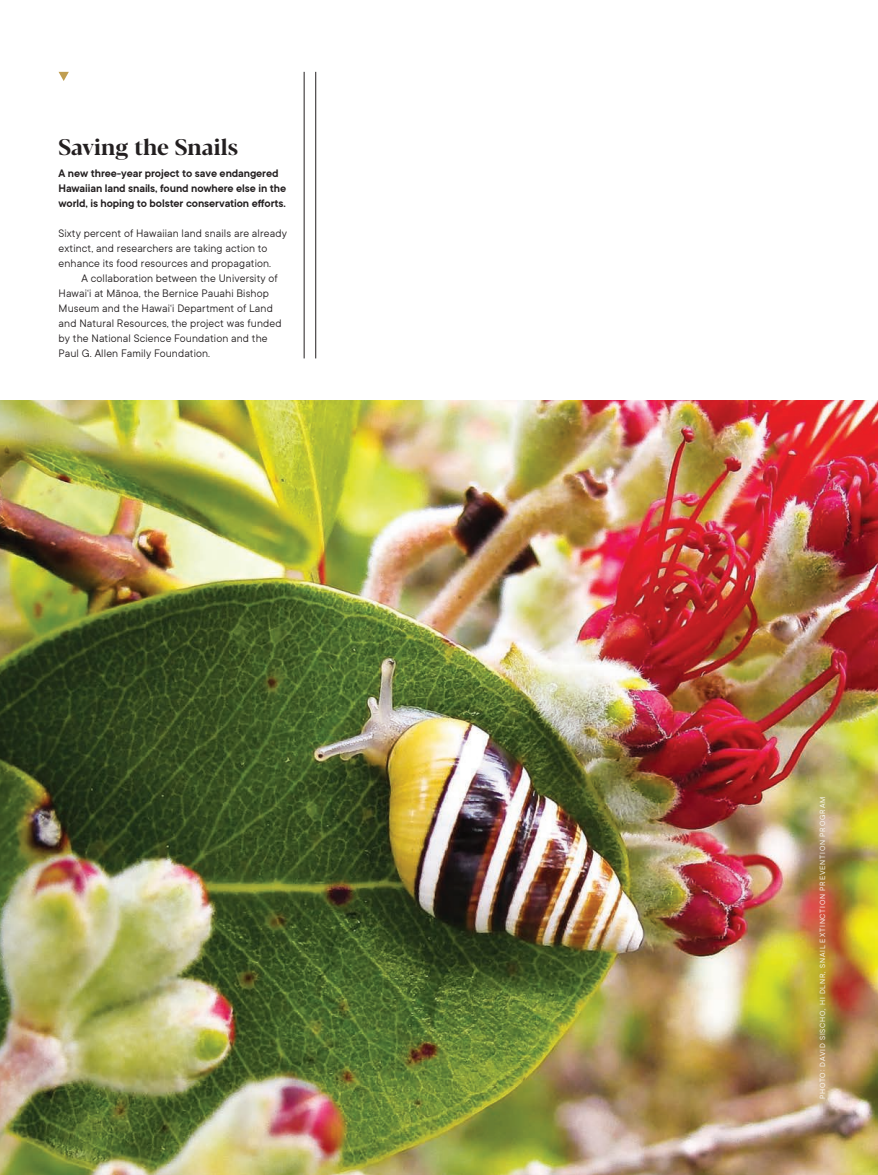
<style>
.page{position:relative;width:878px;height:1175px;background:#fff}
.page>*{position:absolute;margin:0;border:0;box-sizing:border-box;transform-origin:0 0}
.t1{font:700 22.5px "Blacker Display";color:#231f20}
.t2{font:12px/15px "TT Commons";letter-spacing:.01em;color:#231f20}
.t3{font:600 12px/15px "TT Commons";letter-spacing:-.01em;color:#231f20}
.t4{font:8.25px "TT Commons";letter-spacing:.1em;color:#fff}
</style>
<div class="page">
<img style="left:0;top:400px;width:878px;height:774px">
<hr style="left:315px;top:72px;width:1px;height:286px;background:#231f20">
<hr style="left:304px;top:72px;width:1px;height:286px;background:#231f20">
<svg style="left:59px;top:72px;width:10px;height:9px"></svg>
<h1 class="t1" style="left:59px;top:134px;width:181px">Saving the Snails</h1>
<p class="t3" style="left:59px;top:166px;width:229px">A new three-year project to save endangered<br>Hawaiian land snails, found nowhere else in the world, is hoping to bolster conservation efforts.</p>
<p class="t2" style="left:59px;top:225px;width:230px">Sixty percent of Hawaiian land snails are already extinct, and researchers are taking action to enhance its food resources and propagation.</p>
<p class="t2" style="left:59px;top:270px;width:224px;text-indent:23px">A collaboration between the University of Hawai‘i at Mānoa, the Bernice Pauahi Bishop Museum and the Hawai‘i Department of Land and Natural Resources, the project was funded by the National Science Foundation and the Paul G. Allen Family Foundation.</p>
<p class="t4" style="left:817px;top:1099px;width:304px;rotate:-90deg">PHOTO: DAVID SISCHO, HI DLNR, SNAIL EXTINCTION PREVENTION PROGRAM</p>
</div>
